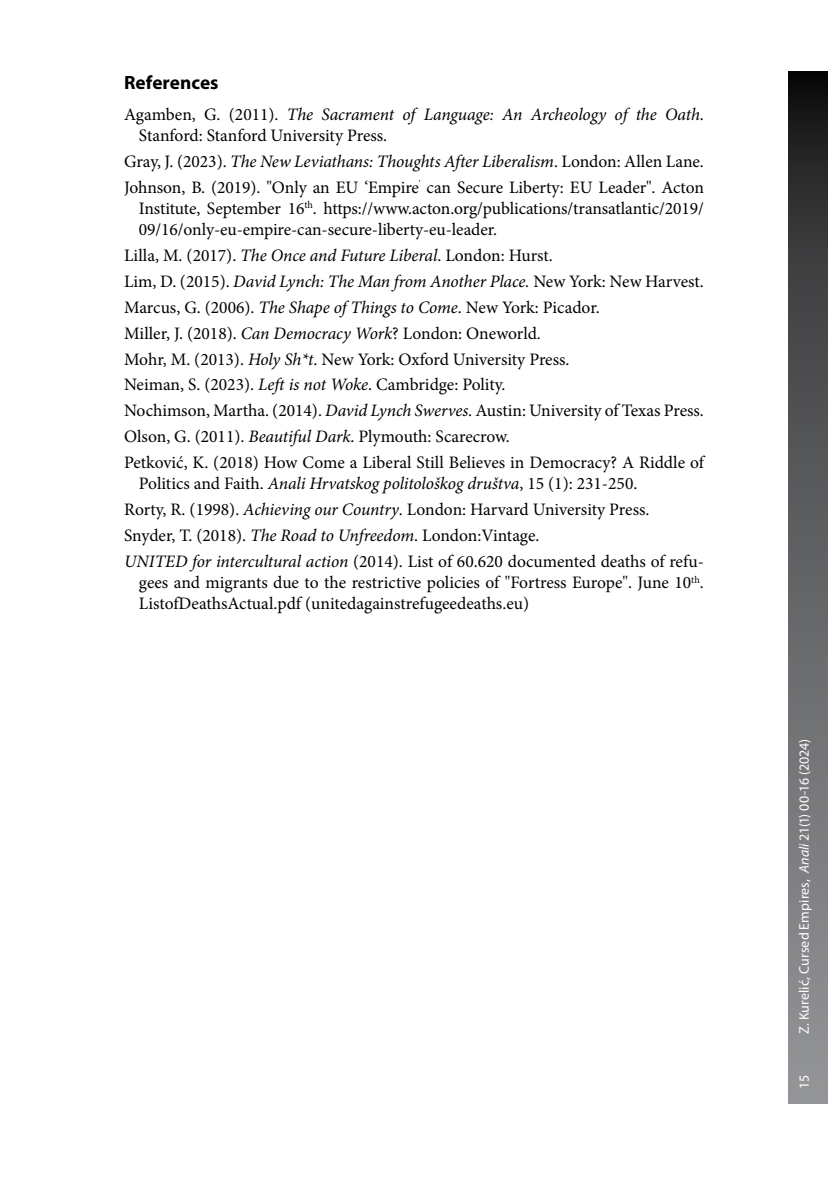
<style>
.page{position:relative;width:828px;height:1180px;background:#fff}
.page>*{position:absolute;margin:0;border:0;box-sizing:border-box;transform-origin:0 0}
.t1{font:700 19.25px "Myriad Pro";color:#000}
.t2{font:17.5px/25.9px "Minion Pro";letter-spacing:-.005em;color:#000}
.t3{font:14px "Myriad Pro";letter-spacing:.005em;color:#fff}
.s1{font-style:italic}
</style>
<div class="page">
<svg style="left:788px;top:71px;width:40px;height:1032px;background:#5e5f61"></svg>
<p class="t1" style="left:124px;top:70px;width:96px">References</p>
<p class="t2" style="left:139px;top:104px;width:566px;line-height:21px;text-indent:-15px">Agamben, G. (2011). <span class="s1">The Sacrament of Language: An Archeology of the Oath</span>.<br>Stanford: Stanford University Press.</p>
<p class="t2" style="left:124px;top:148px;width:581px">Gray, J. (2023). <span class="s1">The New Leviathans: Thoughts After Liberalism</span>. London: Allen Lane.<br>Johnson, B. (2019). "Only an EU ‘Empire<sup>'</sup> can Secure Liberty: EU Leader". Acton</p>
<p class="t2" style="left:139px;top:198px;width:566px;line-height:21px">Institute, September 16<sup>th</sup>. https://www.acton.org/publications/transatlantic/2019/<br>09/16/only-eu-empire-can-secure-liberty-eu-leader.</p>
<p class="t2" style="left:124px;top:242px;width:581px">Lilla, M. (2017). <span class="s1">The Once and Future Liberal</span>. London: Hurst.<br>Lim, D. (2015). <span class="s1">David Lynch: The Man from Another Place.</span> New York: New Harvest.<br>Marcus, G. (2006). <span class="s1">The Shape of Things to Come</span>. New York: Picador.<br>Miller, J. (2018). <span class="s1">Can Democracy Work</span>? London: Oneworld<span class="s1">.<br></span>Mohr, M. (2013). <span class="s1">Holy Sh*t</span>. New York: Oxford University Press.<br>Neiman, S. (2023). <span class="s1">Left is not Woke</span>. Cambridge: Polity.<br>Nochimson, Martha. (2014). <span class="s1">David Lynch Swerves</span>. Austin: University of Texas Press.<br>Olson, G. (2011). <span class="s1">Beautiful Dark</span>. Plymouth: Scarecrow.<br>Petković, K. (2018) How Come a Liberal Still Believes in Democracy? A Riddle of</p>
<p class="t2" style="left:124px;top:471px;width:581px;text-indent:15px">Politics and Faith. <span class="s1">Anali Hrvatskog politološkog društva</span>, 15 (1): 231-250.<br>Rorty, R. (1998). <span class="s1">Achieving our Country</span>. London: Harvard University Press.<br>Snyder, T. (2018). <span class="s1">The Road to Unfreedom</span>. London:Vintage.<br><span class="s1">UNITED for intercultural action</span> (2014). List of 60.620 documented deaths of refu-</p>
<p class="t2" style="left:139px;top:572px;width:566px;line-height:21.2px">gees and migrants due to the restrictive policies of "Fortress Europe". June 10<sup>th</sup>.<br>ListofDeathsActual.pdf (unitedagainstrefugeedeaths.eu)</p>
<p class="t3" style="left:795px;top:1034px;width:296px;rotate:-90deg">Z. Kurelić, Cursed Empires, <span class="s1">Anali</span> 21(1) 00-16 (2024)</p>
<p class="t3" style="left:795px;top:1088px;width:15px;rotate:-90deg">15</p>
</div>
